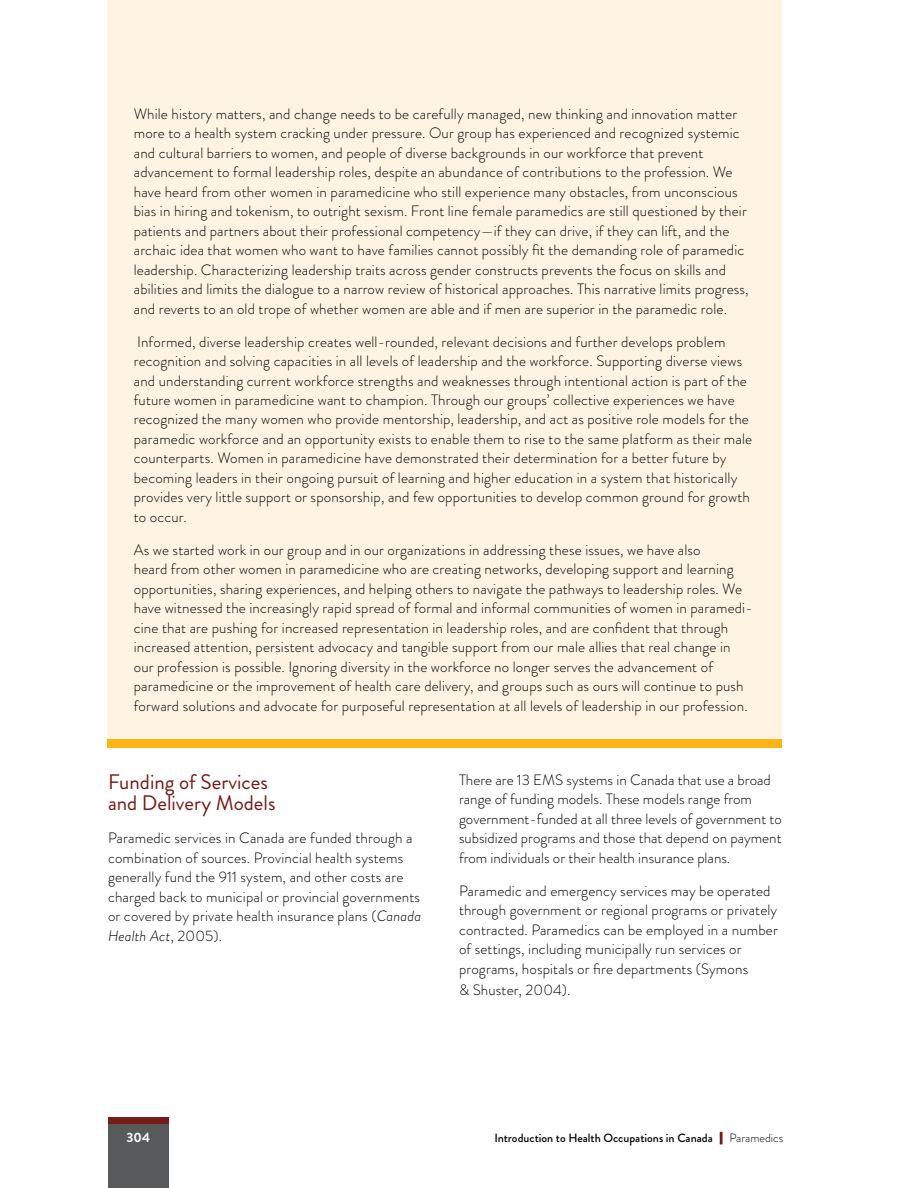
<style>
.page{position:relative;width:918px;height:1188px;background:#fff}
.page>*{position:absolute;margin:0;border:0;box-sizing:border-box;transform-origin:0 0}
.t1{font:21px/21px "Brandon Grotesque";color:#751a15}
.t2{font:300 15px/19.5px "Brandon Grotesque";letter-spacing:.01em;color:#000}
.t3{font:700 13.5px "Brandon Grotesque";color:#fff}
.t4{font:500 12px "Brandon Grotesque";color:#000}
.s1{font-style:italic}
.s2{color:#771d19}
.s3{font-weight:300}
</style>
<div class="page">
<div style="left:108px;top:1117px;width:61px;height:7px;background:#771d19"></div>
<div style="left:107px;top:0;width:675px;height:739px;background:#fff4e4"></div>
<div style="left:107px;top:739px;width:675px;height:8px;background:#fcb515"></div>
<div style="left:108px;top:1124px;width:61px;height:64px;background:#58595b"></div>
<p class="t2" style="left:134px;top:104px;width:616px">While history matters, and change needs to be carefully managed, new thinking and innovation matter more to a health system cracking under pressure. Our group has experienced and recognized systemic and cultural barriers to women, and people of diverse backgrounds in our workforce that prevent advancement to formal leadership roles, despite an abundance of contributions to the profession. We have heard from other women in paramedicine who still experience many obstacles, from unconscious bias in hiring and tokenism, to outright sexism. Front line female paramedics are still questioned by their patients and partners about their professional competency—if they can drive, if they can lift, and the archaic idea that women who want to have families cannot possibly fit the demanding role of paramedic leadership. Characterizing leadership traits across gender constructs prevents the focus on skills and abilities and limits the dialogue to a narrow review of historical approaches. This narrative limits progress, and reverts to an old trope of whether women are able and if men are superior in the paramedic role.</p>
<p class="t2" style="left:134px;top:332px;width:620px">Informed, diverse leadership creates well-rounded, relevant decisions and further develops problem recognition and solving capacities in all levels of leadership and the workforce. Supporting diverse views and understanding current workforce strengths and weaknesses through intentional action is part of the future women in paramedicine want to champion. Through our groups’ collective experiences we have recognized the many women who provide mentorship, leadership, and act as positive role models for the paramedic workforce and an opportunity exists to enable them to rise to the same platform as their male counterparts. Women in paramedicine have demonstrated their determination for a better future by becoming leaders in their ongoing pursuit of learning and higher education in a system that historically provides very little support or sponsorship, and few opportunities to develop common ground for growth to occur.</p>
<p class="t2" style="left:134px;top:540px;width:619px">As we started work in our group and in our organizations in addressing these issues, we have also<br>heard from other women in paramedicine who are creating networks, developing support and learning opportunities, sharing experiences, and helping others to navigate the pathways to leadership roles. We have witnessed the increasingly rapid spread of formal and informal communities of women in paramedi&shy;cine that are pushing for increased representation in leadership roles, and are confident that through increased attention, persistent advocacy and tangible support from our male allies that real change in our profession is possible. Ignoring diversity in the workforce no longer serves the advancement of paramedicine or the improvement of health care delivery, and groups such as ours will continue to push forward solutions and advocate for purposeful representation at all levels of leadership in our profession.</p>
<h3 class="t1" style="left:108px;top:772px;width:169px">Funding of Services and Delivery Models</h3>
<p class="t2" style="left:108px;top:828px;width:315px">Paramedic services in Canada are funded through a combination of sources. Provincial health systems generally fund the 911 system, and other costs are charged back to municipal or provincial governments or covered by private health insurance plans (<span class="s1">Canada Health Act</span>, 2005).</p>
<p class="t2" style="left:459px;top:770px;width:324px">There are 13 EMS systems in Canada that use a broad range of funding models. These models range from government-funded at all three levels of government to subsidized programs and those that depend on payment from individuals or their health insurance plans.</p>
<p class="t2" style="left:459px;top:881px;width:320px">Paramedic and emergency services may be operated through government or regional programs or privately contracted. Paramedics can be employed in a number of settings, including municipally run services or programs, hospitals or fire departments (Symons</p>
<p class="t2" style="left:459px;top:980px;width:113px">&amp; Shuster, 2004).</p>
<p class="t3" style="left:126px;top:1128px;width:25px">304</p>
<p class="t4" style="left:494px;top:1130px;width:290px">Introduction to Health Occupations in Canada <span class="s2">|</span><span class="s3">Paramedics</span></p>
</div>
